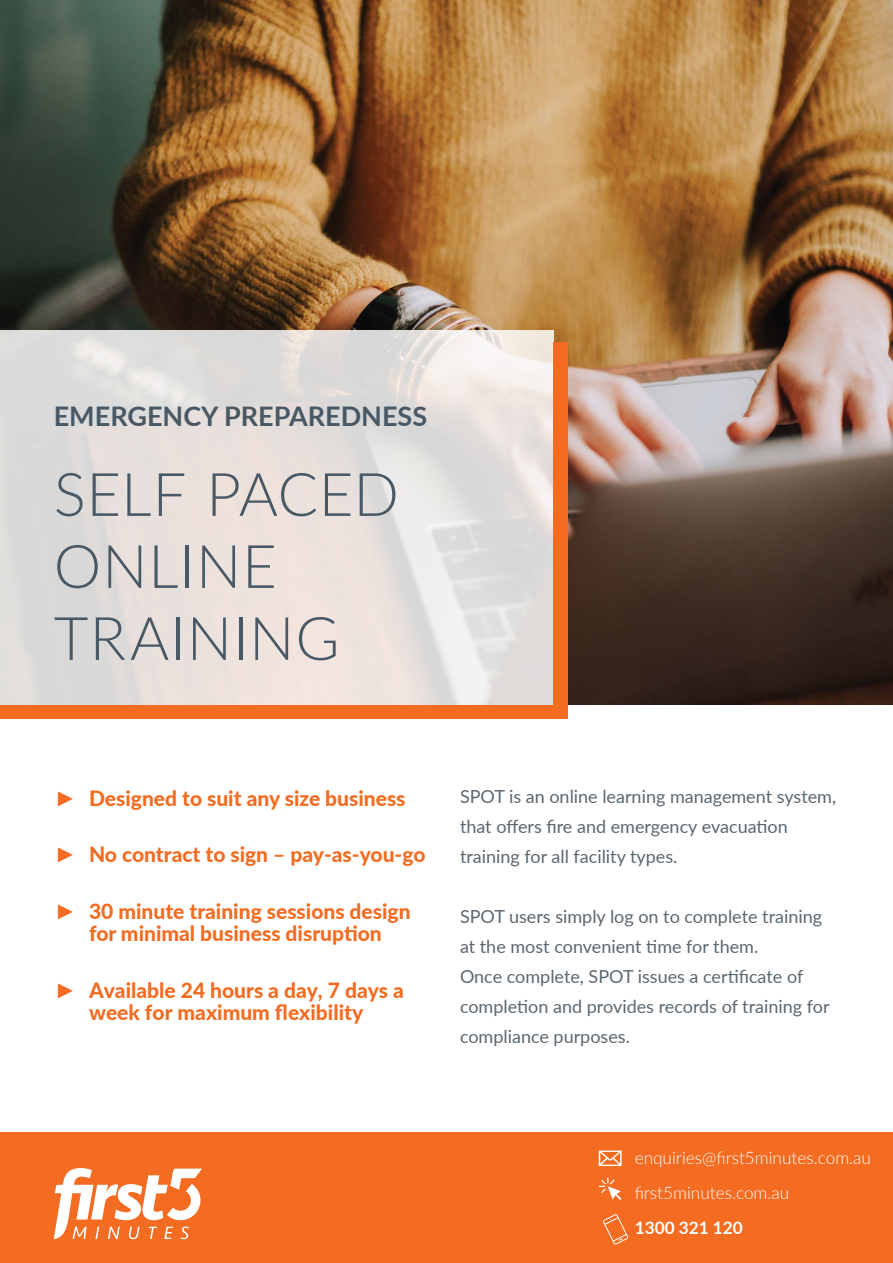
<style>
.page{position:relative;width:893px;height:1263px;background:#fff}
.page>*{position:absolute;margin:0;border:0;box-sizing:border-box;transform-origin:0 0}
.t1{font:300 60px/72px "Lato";letter-spacing:.01em;color:#485865}
.t2{font:700 27px "Lato";color:#485865}
.t3{font:800 21px/22.5px "Lato";color:#f36c21;text-align:center}
.t4{font:18px/30px "Lato";color:#5b6770}
.t5{font:300 17.25px "Lato";color:#fff}
.t6{font:700 17.25px "Lato";color:#fff}
.s1{font-family:"Arial";font-weight:400}
</style>
<div class="page">
<img style="left:0;top:0;width:893px;height:705px">
<svg style="left:0;top:330px;width:554px;height:375px;background:#e4dfdc"></svg>
<div style="left:0;top:705px;width:568px;height:14px;background:#f36c21"></div>
<div style="left:554px;top:342px;width:14px;height:377px;background:#f36c21"></div>
<div style="left:0;top:1133px;width:893px;height:130px;background:#f36c21"></div>
<svg style="left:54px;top:1168px;width:148px;height:71px"></svg>
<svg style="left:599px;top:1177px;width:23px;height:23px"></svg>
<svg style="left:599px;top:1150px;width:23px;height:16px"></svg>
<svg style="left:603px;top:1214px;width:25px;height:31px"></svg>
<h2 class="t2" style="left:54px;top:396px;width:375px">EMERGENCY PREPAREDNESS</h2>
<h1 class="t1" style="left:54px;top:456px;width:347px">SELF PACED<br>ONLINE<br>TRAINING</h1>
<p class="t3" style="left:55px;top:786px;width:352px"><span class="s1">►</span> Designed to suit any size business</p>
<p class="t3" style="left:55px;top:842px;width:372px"><span class="s1">►</span> No contract to sign – pay-as-you-go</p>
<p class="t3" style="left:55px;top:899px;width:357px"><span class="s1">►</span> 30 minute training sessions design for minimal business disruption</p>
<p class="t3" style="left:55px;top:978px;width:350px"><span class="s1">►</span> Available 24 hours a day, 7 days a week for maximum flexibility</p>
<p class="t4" style="left:460px;top:781px;width:378px">SPOT is an online learning management system, that offers fire and emergency evacuation training for all facility types.</p>
<p class="t4" style="left:460px;top:901px;width:371px">SPOT users simply log on to complete training at the most convenient time for them.<br>Once complete, SPOT issues a certificate of completion and provides records of training for compliance purposes.</p>
<p class="t5" style="left:635px;top:1145px;width:238px">enquiries@first5minutes.com.au</p>
<p class="t5" style="left:635px;top:1181px;width:156px">first5minutes.com.au</p>
<p class="t6" style="left:635px;top:1215px;width:110px">1300 321 120</p>
</div>
